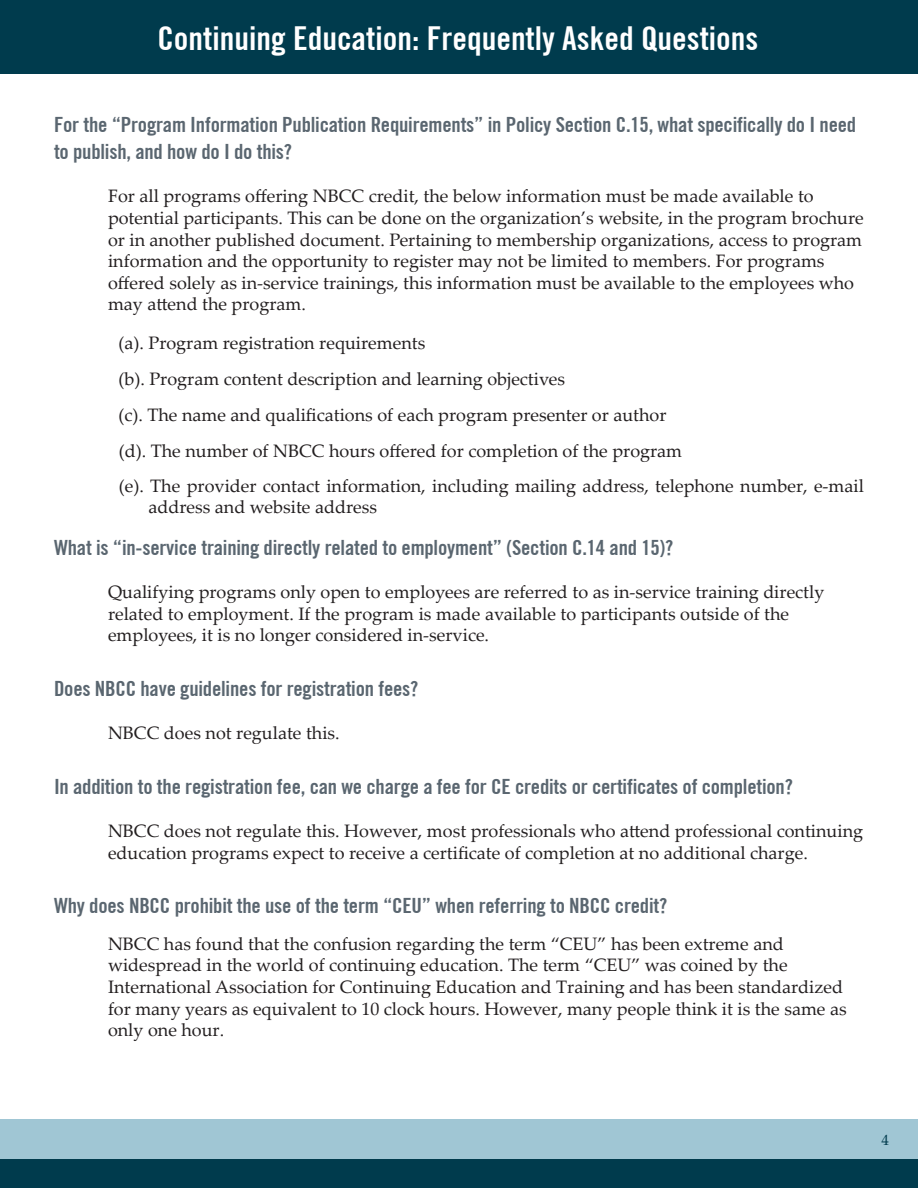
<style>
.page{position:relative;width:918px;height:1188px;background:#fff}
.page>*{position:absolute;margin:0;border:0;box-sizing:border-box;transform-origin:0 0}
.t1{font:700 condensed 33px "Trade Gothic No.20";color:#fff}
.No_Spacing{font:700 condensed 21px/27px "Trade Gothic No.20";letter-spacing:-.01em;color:#5a6670}
.No_Spacing-2{font:18px/21.6px "Palatino Linotype";color:#231f20}
.Pa7{font:18px/21px "Palatino Linotype";color:#221e1f}
.t2{font:15px "Palatino Linotype";color:#003b4d}
</style>
<div class="page">
<div style="left:0;top:0;width:918px;height:73px;background:#003b4d"></div>
<div style="left:0;top:1119px;width:918px;height:48px;background:#a0c6d4"></div>
<div style="left:0;top:1159px;width:918px;height:29px;background:#003b4d"></div>
<h1 class="t1" style="left:157px;top:19px;width:602px">Continuing Education: Frequently Asked Questions</h1>
<p class="No_Spacing" style="left:54px;top:111px;width:804px">For the “Program Information Publication Requirements” in Policy Section C.15, what specifically do I need to publish, and how do I do this?</p>
<p class="No_Spacing-2" style="left:108px;top:185px;width:757px">For all programs offering NBCC credit, the below information must be made available to potential participants. This can be done on the organization’s website, in the program brochure or in another published document. Pertaining to membership organizations, access to program information and the opportunity to register may not be limited to members. For programs offered solely as in-service trainings, this information must be available to the employees who may attend the program.</p>
<p class="Pa7" style="left:118px;top:332px;width:308px">(a). Program registration requirements</p>
<p class="Pa7" style="left:118px;top:368px;width:448px">(b). Program content description and learning objectives</p>
<p class="Pa7" style="left:118px;top:404px;width:550px">(c). The name and qualifications of each program presenter or author</p>
<p class="Pa7" style="left:119px;top:440px;width:565px">(d). The number of NBCC hours offered for completion of the program</p>
<p class="Pa7" style="left:148px;top:475px;width:717px;text-indent:-30px">(e). The provider contact information, including mailing address, telephone number, e-mail address and website address</p>
<p class="No_Spacing" style="left:54px;top:534px;width:621px">What is “in-service training directly related to employment” (Section C.14 and 15)?</p>
<p class="No_Spacing-2" style="left:108px;top:581px;width:718px">Qualifying programs only open to employees are referred to as in-service training directly related to employment. If the program is made available to participants outside of the employees, it is no longer considered in-service.</p>
<p class="No_Spacing" style="left:54px;top:675px;width:366px">Does NBCC have guidelines for registration fees?</p>
<p class="No_Spacing-2" style="left:108px;top:722px;width:233px">NBCC does not regulate this.</p>
<p class="No_Spacing" style="left:54px;top:773px;width:740px">In addition to the registration fee, can we charge a fee for CE credits or certificates of completion?</p>
<p class="No_Spacing-2" style="left:108px;top:819px;width:757px">NBCC does not regulate this. However, most professionals who attend professional continuing education programs expect to receive a certificate of completion at no additional charge.</p>
<p class="No_Spacing" style="left:54px;top:892px;width:615px">Why does NBCC prohibit the use of the term “CEU” when referring to NBCC credit?</p>
<p class="No_Spacing-2" style="left:108px;top:932px;width:740px">NBCC has found that the confusion regarding the term “CEU” has been extreme and widespread in the world of continuing education. The term “CEU” was coined by the International Association for Continuing Education and Training and has been standardized for many years as equivalent to 10 clock hours. However, many people think it is the same as only one hour.</p>
<p class="t2" style="left:882px;top:1129px;width:9px">4</p>
</div>
